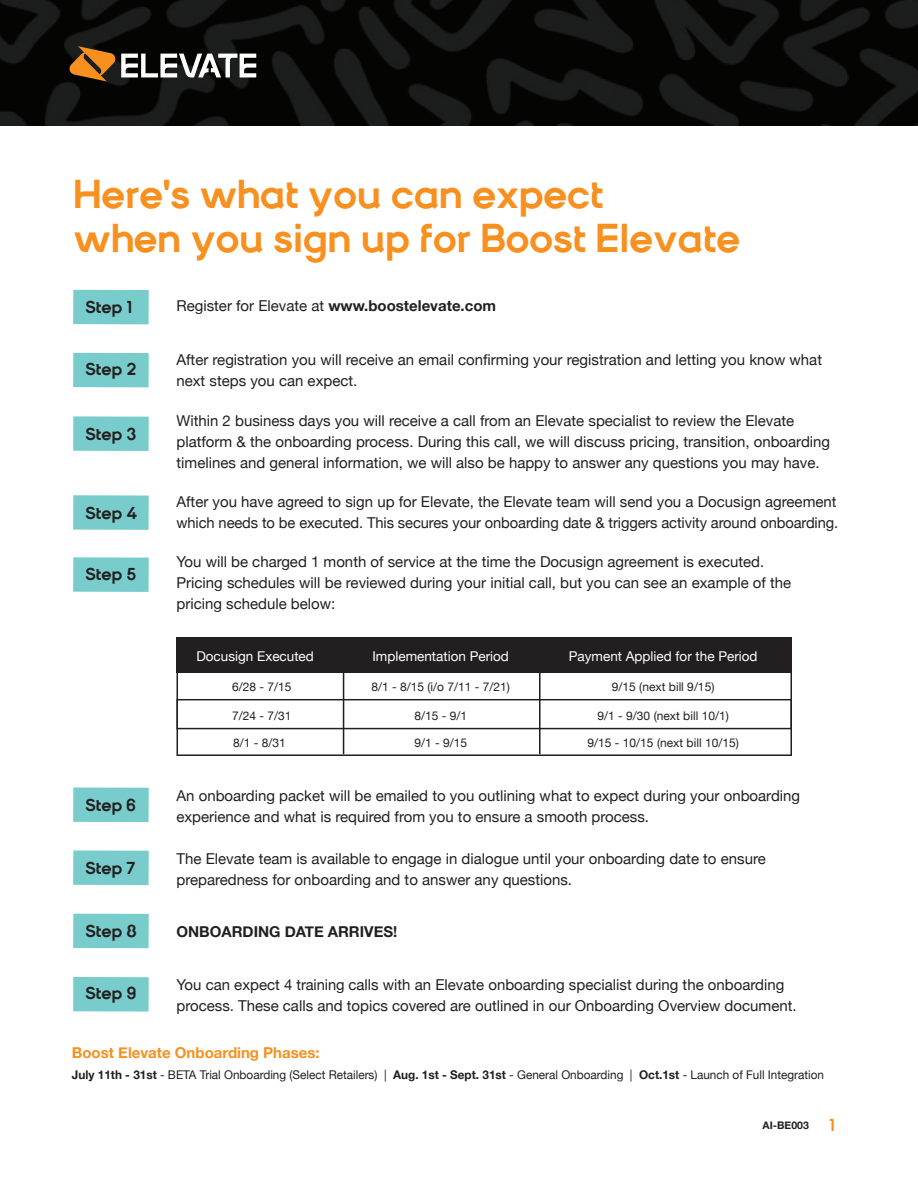
<style>
.page{position:relative;width:918px;height:1188px;background:#fff}
.page>*{position:absolute;margin:0;border:0;box-sizing:border-box;transform-origin:0 0}
.t1{font:900 42px/43.5px "Boost Neo";color:#f7901e}
.t2{font:900 18px "Boost Neo";color:#231f20}
.t3{font:900 18px "Boost Neo";color:#f7901e}
.t4{font:15px/21px "Helvetica Neue";color:#231f20}
.t5{font:700 15px "Helvetica Neue";color:#f7901e}
.t6{font:700 15px "Helvetica Neue";color:#231f20}
.t7{font:13.5px "Helvetica Neue";color:#fff}
.t8{font:12px "Helvetica Neue";color:#231f20}
.t9{font:700 10.5px "Helvetica Neue";color:#231f20}
.s1{font-weight:700}
</style>
<div class="page">
<img style="left:0;top:0;width:918px;height:126px">
<svg style="left:69px;top:46px;width:187px;height:36px"></svg>
<div style="left:73px;top:290px;width:76px;height:34px;background:#79cccc"></div>
<div style="left:73px;top:353px;width:76px;height:34px;background:#79cccc"></div>
<div style="left:73px;top:416px;width:76px;height:35px;background:#79cccc"></div>
<div style="left:73px;top:495px;width:76px;height:35px;background:#79cccc"></div>
<div style="left:73px;top:557px;width:76px;height:35px;background:#79cccc"></div>
<div style="left:73px;top:788px;width:76px;height:34px;background:#79cccc"></div>
<div style="left:73px;top:850px;width:76px;height:35px;background:#79cccc"></div>
<div style="left:73px;top:914px;width:76px;height:34px;background:#79cccc"></div>
<div style="left:73px;top:977px;width:76px;height:35px;background:#79cccc"></div>
<div style="left:177px;top:637px;width:615px;height:35px;background:#231f20"></div>
<svg style="left:177px;top:672px;width:615px;height:84px"></svg>
<svg style="left:177px;top:699px;width:615px;height:30px"></svg>
<hr style="left:343px;top:671px;width:1px;height:83px;background:#231f20">
<hr style="left:539px;top:671px;width:2px;height:83px;background:#231f20">
<h1 class="t1" style="left:74px;top:170px;width:668px">Here's what you can expect<br>when you sign up for Boost Elevate</h1>
<p class="t2" style="left:85px;top:292px;width:49px">Step 1</p>
<p class="t2" style="left:85px;top:355px;width:52px">Step 2</p>
<p class="t2" style="left:85px;top:419px;width:52px">Step 3</p>
<p class="t2" style="left:85px;top:498px;width:53px">Step 4</p>
<p class="t2" style="left:85px;top:560px;width:52px">Step 5</p>
<p class="t2" style="left:85px;top:790px;width:52px">Step 6</p>
<p class="t2" style="left:85px;top:854px;width:51px">Step 7</p>
<p class="t2" style="left:85px;top:916px;width:53px">Step 8</p>
<p class="t2" style="left:85px;top:978px;width:52px">Step 9</p>
<p class="t4" style="left:176px;top:297px;width:321px">Register for Elevate at <span class="s1">www.boostelevate.com</span></p>
<p class="t4" style="left:176px;top:350px;width:647px">After registration you will receive an email confirming your registration and letting you know what next steps you can expect.</p>
<p class="t4" style="left:176px;top:412px;width:655px">Within 2 business days you will receive a call from an Elevate specialist to review the Elevate platform &amp; the onboarding process. During this call, we will discuss pricing, transition, onboarding timelines and general information, we will also be happy to answer any questions you may have.</p>
<p class="t4" style="left:176px;top:492px;width:663px">After you have agreed to sign up for Elevate, the Elevate team will send you a Docusign agreement which needs to be executed. This secures your onboarding date &amp; triggers activity around onboarding.</p>
<p class="t4" style="left:176px;top:552px;width:616px">You will be charged 1 month of service at the time the Docusign agreement is executed.<br>Pricing schedules will be reviewed during your initial call, but you can see an example of the pricing schedule below:</p>
<p class="t7" style="left:196px;top:647px;width:119px">Docusign Executed</p>
<p class="t8" style="left:232px;top:678px;width:61px">6/28 - 7/15</p>
<p class="t8" style="left:232px;top:707px;width:61px">7/24 - 7/31</p>
<p class="t8" style="left:233px;top:734px;width:54px">8/1 - 8/31</p>
<p class="t7" style="left:372px;top:647px;width:138px">Implementation Period</p>
<p class="t8" style="left:371px;top:678px;width:140px">8/1 - 8/15 (i/o 7/11 - 7/21)</p>
<p class="t8" style="left:414px;top:707px;width:54px">8/15 - 9/1</p>
<p class="t8" style="left:414px;top:734px;width:54px">9/1 - 9/15</p>
<p class="t7" style="left:569px;top:647px;width:190px">Payment Applied for the Period</p>
<p class="t8" style="left:612px;top:678px;width:104px">9/15 (next bill 9/15)</p>
<p class="t8" style="left:598px;top:707px;width:133px">9/1 - 9/30 (next bill 10/1)</p>
<p class="t8" style="left:588px;top:734px;width:153px">9/15 - 10/15 (next bill 10/15)</p>
<p class="t4" style="left:176px;top:786px;width:625px">An onboarding packet will be emailed to you outlining what to expect during your onboarding experience and what is required from you to ensure a smooth process.</p>
<p class="t4" style="left:176px;top:849px;width:591px">The Elevate team is available to engage in dialogue until your onboarding date to ensure preparedness for onboarding and to answer any questions.</p>
<p class="t6" style="left:176px;top:920px;width:222px">ONBOARDING DATE ARRIVES!</p>
<p class="t4" style="left:176px;top:975px;width:622px">You can expect 4 training calls with an Elevate onboarding specialist during the onboarding process. These calls and topics covered are outlined in our Onboarding Overview document.</p>
<p class="t5" style="left:72px;top:1041px;width:249px">Boost Elevate Onboarding Phases:</p>
<p class="t8" style="left:72px;top:1066px;width:754px"><span class="s1">July 11th - 31st</span> - BETA Trial Onboarding (Select Retailers) | <span class="s1">Aug. 1st - Sept. 31st</span> - General Onboarding | <span class="s1">Oct.1st</span> - Launch of Full Integration</p>
<p class="t9" style="left:763px;top:1117px;width:48px">AI-BE003</p>
<p class="t3" style="left:829px;top:1111px;width:8px">1</p>
</div>
